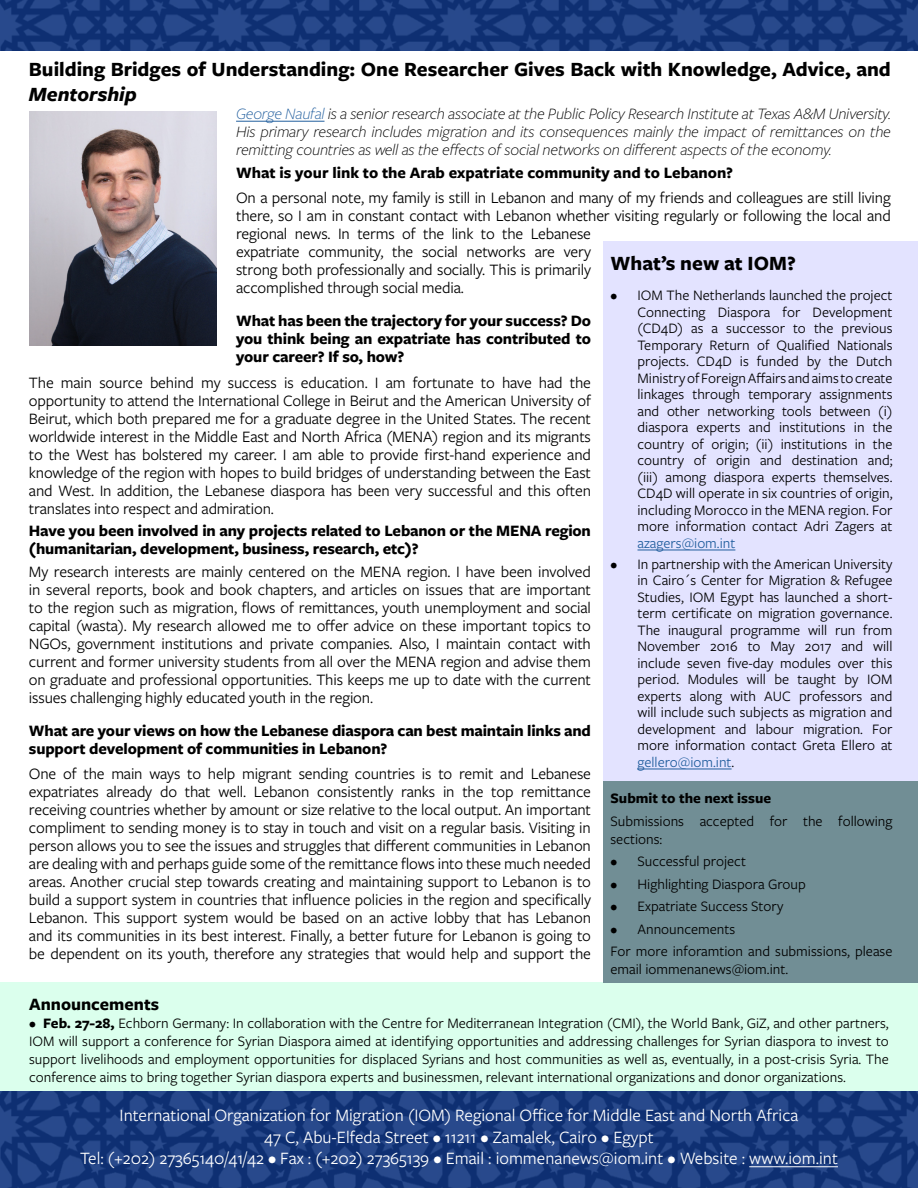
<style>
.page{position:relative;width:918px;height:1188px;background:#fff}
.page>*{position:absolute;margin:0;border:0;box-sizing:border-box;transform-origin:0 0}
.t1{font:700 21px "Freight Sans Pro";color:#000}
.t2{font:italic 700 21px "Freight Sans Pro";color:#000}
.t3{font:18px/21.6px "Freight Sans Pro";color:#fff;text-align:center}
.t4{font:700 18px "Freight Sans Pro";color:#000}
.t5{font:16.5px/18px "Freight Sans Pro";letter-spacing:-.01em;color:#000;text-align:justify}
.t6{font:700 16.5px/18px "Freight Sans Pro";letter-spacing:-.01em;color:#000}
.t7{font:italic 300 16.5px/18px "Freight Sans Pro";letter-spacing:-.01em;color:#000;text-align:justify}
.t8{font:15px/16.5px "Freight Sans Pro";color:#000;text-align:justify}
.t9{font:700 15px "Freight Sans Pro";color:#000}
.t10{font:15px "Freight Sans Pro";color:#215e9e}
.s1{color:#215e9e}
.s2{font-weight:700}
</style>
<div class="page">
<hr style="left:236px;top:121px;width:89px;height:1px;background:#215e9e">
<svg style="left:0;top:0;width:918px;height:50px;background:#1a3b7d"></svg>
<img style="left:30px;top:112px;width:187px;height:234px">
<div style="left:0;top:1091px;width:918px;height:97px;background:linear-gradient(to right,#1a3b7e,#1a3b7e)"></div>
<hr style="left:749px;top:1167px;width:89px;height:1px;background:#fff">
<div style="left:0;top:983px;width:918px;height:108px;background:#dbffed"></div>
<div style="left:603px;top:781px;width:315px;height:202px;background:#718e95"></div>
<div style="left:603px;top:241px;width:315px;height:540px;background:#e3e3ff"></div>
<hr style="left:638px;top:550px;width:97px;height:1px;background:#215e9e">
<hr style="left:638px;top:769px;width:94px;height:1px;background:#215e9e">
<p class="t1" style="left:29px;top:55px;width:864px">Building Bridges of Understanding: One Researcher Gives Back with Knowledge, Advice, and</p>
<p class="t2" style="left:29px;top:80px;width:109px">Mentorship</p>
<p class="t7" style="left:236px;top:104px;width:656px"><span class="s1">George Naufal</span> is a senior research associate at the Public Policy Research Institute at Texas A&amp;M University.<br>His primary research includes migration and its consequences mainly the impact of remittances on the remitting countries as well as the effects of social networks on different aspects of the economy.</p>
<p class="t6" style="left:236px;top:163px;width:499px">What is your link to the Arab expatriate community and to Lebanon?</p>
<p class="t5" style="left:236px;top:188px;width:656px;text-align:left">On a personal note, my family is still in Lebanon and many of my friends and colleagues are still living there, so I am in constant contact with Lebanon whether visiting regularly or following the local and regional news. In terms of the link to the Lebanese<br>expatriate community, the social networks are very<br>strong both professionally and socially. This is primarily<br>accomplished through social media.</p>
<p class="t6" style="left:236px;top:311px;width:356px;text-align:justify">What has been the trajectory for your success? Do you think being an expatriate has contributed to your career? If so, how?</p>
<p class="t5" style="left:29px;top:373px;width:564px">The main source behind my success is education. I am fortunate to have had the opportunity to attend the International College in Beirut and the American University of Beirut, which both prepared me for a graduate degree in the United States. The recent worldwide interest in the Middle East and North Africa (MENA) region and its migrants to the West has bolstered my career. I am able to provide first-hand experience and knowledge of the region with hopes to build bridges of understanding between the East and West. In addition, the Lebanese diaspora has been very successful and this often translates into respect and admiration.</p>
<p class="t6" style="left:29px;top:521px;width:563px">Have you been involved in any projects related to Lebanon or the MENA region (humanitarian, development, business, research, etc)?</p>
<p class="t5" style="left:29px;top:562px;width:564px">My research interests are mainly centered on the MENA region. I have been involved in several reports, book and book chapters, and articles on issues that are important to the region such as migration, flows of remittances, youth unemployment and social capital (wasta). My research allowed me to offer advice on these important topics to NGOs, government institutions and private companies. Also, I maintain contact with current and former university students from all over the MENA region and advise them on graduate and professional opportunities. This keeps me up to date with the current issues challenging highly educated youth in the region.</p>
<p class="t6" style="left:29px;top:721px;width:564px">What are your views on how the Lebanese diaspora can best maintain links and support development of communities in Lebanon?</p>
<p class="t5" style="left:29px;top:764px;width:564px">One of the main ways to help migrant sending countries is to remit and Lebanese expatriates already do that well. Lebanon consistently ranks in the top remittance receiving countries whether by amount or size relative to the local output. An important compliment to sending money is to stay in touch and visit on a regular basis. Visiting in person allows you to see the issues and struggles that different communities in Lebanon are dealing with and perhaps guide some of the remittance flows into these much needed areas. Another crucial step towards creating and maintaining support to Lebanon is to build a support system in countries that influence policies in the region and specifically Lebanon. This support system would be based on an active lobby that has Lebanon and its communities in its best interest. Finally, a better future for Lebanon is going to be dependent on its youth, therefore any strategies that would help and support the</p>
<p class="t1" style="left:610px;top:249px;width:187px">What’s new at IOM?</p>
<p class="t8" style="left:638px;top:287px;width:257px;text-indent:-27px">• IOM The Netherlands launched the project Connecting Diaspora for Development (CD4D) as a successor to the previous Temporary Return of Qualified Nationals projects. CD4D is funded by the Dutch Ministry of Foreign Affairs and aims to create linkages through temporary assignments and other networking tools between (i) diaspora experts and institutions in the country of origin; (ii) institutions in the country of origin and destination and; (iii) among diaspora experts themselves.<br>CD4D will operate in six countries of origin, including Morocco in the MENA region. For more information contact Adri Zagers at</p>
<p class="t10" style="left:638px;top:533px;width:99px">azagers@iom.int</p>
<p class="t8" style="left:638px;top:555px;width:257px;text-indent:-27px">• In partnership with the American University in Cairo´s Center for Migration &amp; Refugee Studies, IOM Egypt has launched a short&shy;term certificate on migration governance.<br>The inaugural programme will run from November 2016 to May 2017 and will include seven five-day modules over this period. Modules will be taught by IOM experts along with AUC professors and will include such subjects as migration and development and labour migration. For more information contact Greta Ellero at <span class="s1">gellero@iom.int</span>.</p>
<p class="t9" style="left:610px;top:788px;width:162px">Submit to the next issue</p>
<p class="t8" style="left:610px;top:811px;width:284px;line-height:18px">Submissions accepted for the following sections:</p>
<p class="t8" style="left:610px;top:853px;width:137px">• Successful project</p>
<p class="t8" style="left:610px;top:875px;width:197px">• Highlighting Diaspora Group</p>
<p class="t8" style="left:610px;top:898px;width:174px">• Expatriate Success Story</p>
<p class="t8" style="left:610px;top:917px;width:283px;line-height:22.5px">• Announcements<br>For more inforamtion and submissions, please</p>
<p class="t8" style="left:610px;top:961px;width:179px">email iommenanews@iom.int.</p>
<p class="t4" style="left:29px;top:992px;width:131px">Announcements</p>
<p class="t8" style="left:29px;top:1014px;width:861px;line-height:18px">• <span class="s2">Feb. 27-28,</span> Echborn Germany: In collaboration with the Centre for Mediterranean Integration (CMI), the World Bank, GiZ, and other partners, IOM will support a conference for Syrian Diaspora aimed at identifying opportunities and addressing challenges for Syrian diaspora to invest to support livelihoods and employment opportunities for displaced Syrians and host communities as well as, eventually, in a post-crisis Syria. The conference aims to bring together Syrian diaspora experts and businessmen, relevant international organizations and donor organizations.</p>
<p class="t3" style="left:80px;top:1104px;width:759px">International Organization for Migration (IOM) Regional Office for Middle East and North Africa<br>47 C, Abu-Elfeda Street • 11211 • Zamalek, Cairo • Egypt<br>Tel: (+202) 27365140/41/42 • Fax : (+202) 27365139 • Email : iommenanews@iom.int • Website : www.iom.int</p>
</div>
